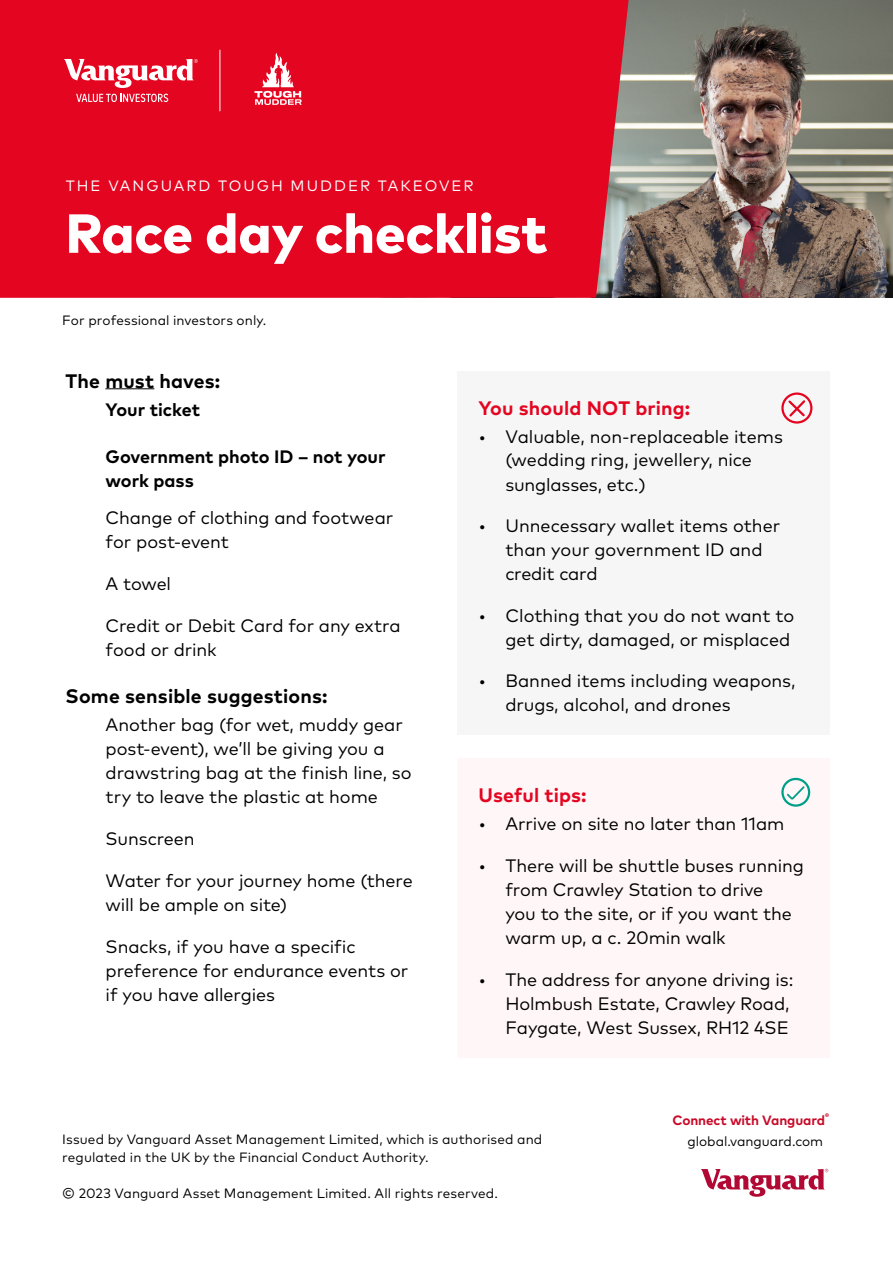
<style>
.page{position:relative;width:893px;height:1263px;background:#fff}
.page>*{position:absolute;margin:0;border:0;box-sizing:border-box;transform-origin:0 0}
.Doc_Title_L1_Large_3{font:800 54.9px "Mark Pro";color:#fff}
.Paragraph_Header_13{font:700 19.5px "Mark Pro";letter-spacing:.01em;color:#000}
.Paragraph_Header_13-2{font:700 19.5px "Mark Pro";letter-spacing:.01em;color:#e40521}
.Sandfirst{font:18px/24px "Mark Pro";letter-spacing:-.005em;color:#000}
.Sandfirst-2{font:700 18px/24px "Mark Pro";color:#000}
.Doc_Sub_Title_L2_Sma{font:15px "Mark Pro";letter-spacing:.135em;color:#fff}
.Body_text_9_12pt_Reg{font:13.5px/18px "Mark Pro";letter-spacing:.01em;color:#000}
.BC_Connect_Txt_Conde{font:700 13.5px "Mark Pro";letter-spacing:-.01em;color:#ca0928}
.BC_Connect_Web_Adres{font:13.5px "Mark Pro";letter-spacing:-.005em;color:#000}
</style>
<div class="page">
<img style="left:629px;top:0;width:264px;height:298px">
<div style="left:0;top:0;width:629px;height:298px;background:#e40521"></div>
<svg style="left:254px;top:53px;width:48px;height:52px"></svg>
<svg style="left:76px;top:94px;width:92px;height:8px"></svg>
<hr style="left:220px;top:50px;width:1px;height:61px;background:#fff">
<hr style="left:105px;top:388px;width:49px;height:1px;background:#000">
<div style="left:457px;top:371px;width:372px;height:364px;background:#f6f6f6"></div>
<div style="left:457px;top:758px;width:372px;height:299px;background:#fef6f7"></div>
<div style="left:781px;top:778px;width:29px;height:29px;border:2px solid #009f88;border-radius:50%"></div>
<svg style="left:785px;top:784px;width:21px;height:17px"></svg>
<div style="left:781px;top:392px;width:31px;height:32px;border:2px solid #e40521;border-radius:50%"></div>
<svg style="left:786px;top:398px;width:21px;height:21px"></svg>
<svg style="left:701px;top:1169px;width:127px;height:28px"></svg>
<hr style="left:60px;top:64px;width:1px;height:33px;background:#e6007d">
<svg style="left:59px;top:59px;width:139px;height:29px"></svg>
<p class="Doc_Sub_Title_L2_Sma" style="left:66px;top:175px;width:409px">THE VANGUARD TOUGH MUDDER TAKEOVER</p>
<p class="Doc_Title_L1_Large_3" style="left:66px;top:191px;width:483px">Race day checklist</p>
<p class="Body_text_9_12pt_Reg" style="left:62px;top:310px;width:206px">For professional investors only.</p>
<p class="Paragraph_Header_13" style="left:66px;top:366px;width:156px">The must haves:</p>
<p class="Sandfirst-2" style="left:106px;top:396px;width:96px">Your ticket</p>
<p class="Sandfirst-2" style="left:106px;top:443px;width:282px">Government photo ID – not your work pass</p>
<p class="Sandfirst" style="left:106px;top:504px;width:289px">Change of clothing and footwear for post-event</p>
<p class="Sandfirst" style="left:106px;top:570px;width:67px">A towel</p>
<p class="Sandfirst" style="left:106px;top:612px;width:297px">Credit or Debit Card for any extra food or drink</p>
<p class="Paragraph_Header_13" style="left:66px;top:681px;width:263px">Some sensible suggestions:</p>
<p class="Sandfirst" style="left:106px;top:711px;width:307px">Another bag (for wet, muddy gear post-event), we’ll be giving you a drawstring bag at the finish line, so try to leave the plastic at home</p>
<p class="Sandfirst" style="left:106px;top:825px;width:91px">Sunscreen</p>
<p class="Sandfirst" style="left:106px;top:867px;width:309px">Water for your journey home (there will be ample on site)</p>
<p class="Sandfirst" style="left:106px;top:933px;width:304px">Snacks, if you have a specific preference for endurance events or if you have allergies</p>
<p class="Paragraph_Header_13-2" style="left:478px;top:393px;width:213px">You should NOT bring:</p>
<p class="Sandfirst" style="left:505px;top:423px;width:279px;text-indent:-27px">• Valuable, non-replaceable items (wedding ring, jewellery, nice sunglasses, etc.)</p>
<p class="Sandfirst" style="left:505px;top:512px;width:276px;text-indent:-27px">• Unnecessary wallet items other than your government ID and credit card</p>
<p class="Sandfirst" style="left:478px;top:602px;width:317px;text-align:right">• Clothing that you do not want to get dirty, damaged, or misplaced</p>
<p class="Sandfirst" style="left:505px;top:667px;width:292px;text-indent:-27px">• Banned items including weapons, drugs, alcohol, and drones</p>
<p class="Paragraph_Header_13-2" style="left:478px;top:780px;width:110px">Useful tips:</p>
<p class="Sandfirst" style="left:478px;top:810px;width:308px">• Arrive on site no later than 11am</p>
<p class="Sandfirst" style="left:505px;top:852px;width:300px;text-indent:-27px">• There will be shuttle buses running from Crawley Station to drive<br>you to the site, or if you want the warm up, a c. 20min walk</p>
<p class="Sandfirst" style="left:505px;top:966px;width:289px;text-indent:-27px">• The address for anyone driving is:<br>Holmbush Estate, Crawley Road,<br>Faygate, West Sussex, RH12 4SE</p>
<p class="Body_text_9_12pt_Reg" style="left:62px;top:1129px;width:482px">Issued by Vanguard Asset Management Limited, which is authorised and regulated in the UK by the Financial Conduct Authority.</p>
<p class="Body_text_9_12pt_Reg" style="left:62px;top:1183px;width:437px">© 2023 Vanguard Asset Management Limited. All rights reserved.</p>
<p class="BC_Connect_Txt_Conde" style="left:672px;top:1110px;width:158px">Connect with Vanguard<sup>®</sup></p>
<p class="BC_Connect_Web_Adres" style="left:687px;top:1131px;width:137px">global.vanguard.com</p>
</div>
